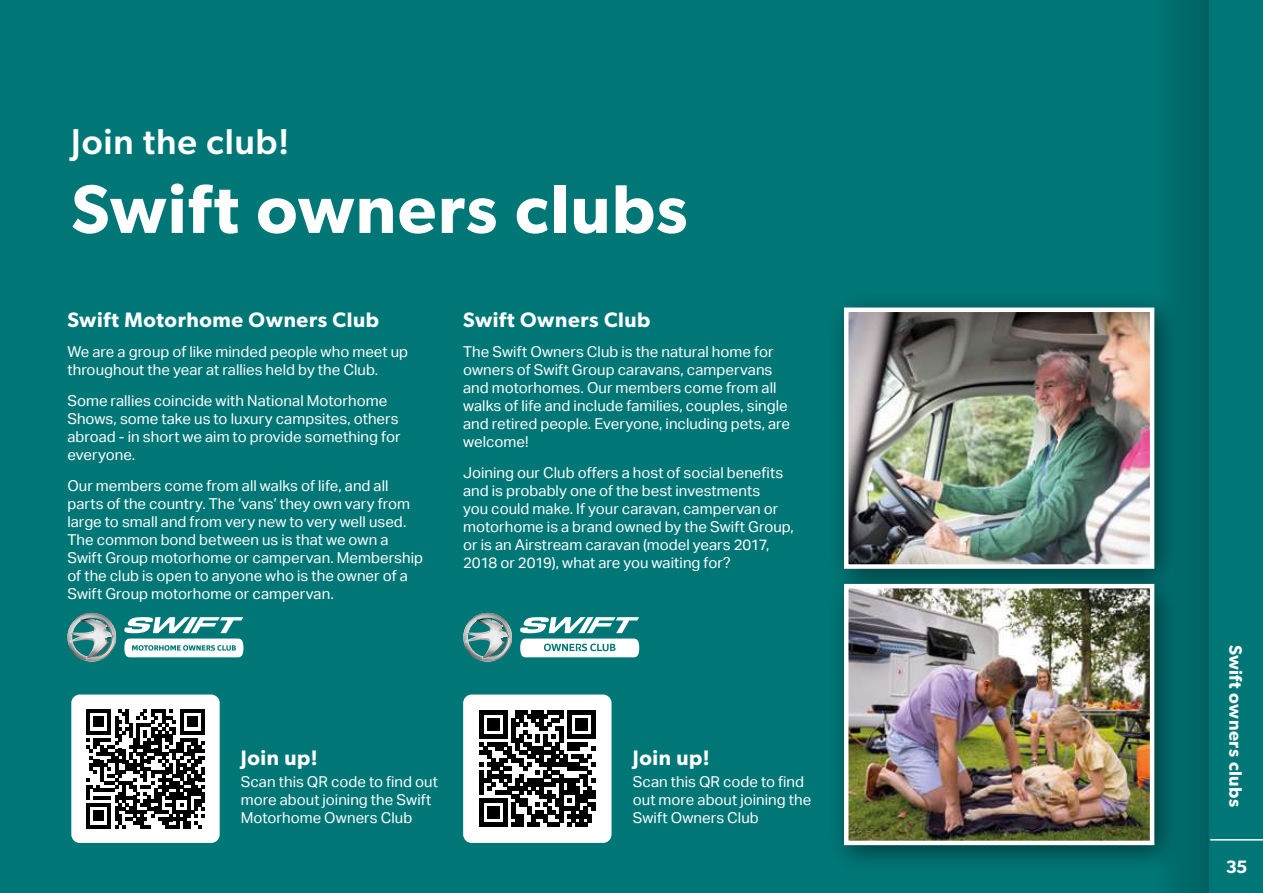
<style>
.page{position:relative;width:1263px;height:893px;background:#fff}
.page>*{position:absolute;margin:0;border:0;box-sizing:border-box;transform-origin:0 0}
.t1{font:600 69px "Gibson";letter-spacing:.02em;color:#fff}
.t2{font:500 36px "Gibson";letter-spacing:.025em;color:#fff}
.t3{font:600 21px "Gibson";letter-spacing:.03em;color:#fff}
.t4{font:600 18px "Gibson";letter-spacing:.03em;color:#fff}
.t5{font:15px/18px "Aktiv Grotesk";color:#fff}
</style>
<div class="page">
<div style="left:1210px;top:0;width:53px;height:893px;background:#077"></div>
<div style="left:0;top:0;width:1225px;height:893px;background:#077"></div>
<div style="left:71px;top:694px;width:149px;height:149px;background:#fff;border-radius:9px"></div>
<svg style="left:86px;top:709px;width:119px;height:119px"></svg>
<div style="left:1152px;top:0;width:57px;height:893px;background:linear-gradient(to right,#077,#006060)"></div>
<div style="left:826px;top:290px;width:358px;height:308px;background:#000;opacity:.5"></div>
<img style="left:849px;top:313px;width:300px;height:251px">
<div style="left:844px;top:308px;width:310px;height:261px;border:4px solid #fff"></div>
<div style="left:463px;top:694px;width:148px;height:149px;background:#fff;border-radius:9px"></div>
<svg style="left:479px;top:711px;width:116px;height:116px"></svg>
<div style="left:826px;top:566px;width:358px;height:309px;background:#000;opacity:.5"></div>
<img style="left:849px;top:589px;width:300px;height:251px">
<div style="left:844px;top:584px;width:310px;height:261px;border:4px solid #fff"></div>
<svg style="left:463px;top:613px;width:49px;height:49px"></svg>
<div style="left:464px;top:613px;width:48px;height:48px;border:1px solid #fff;border-radius:50%"></div>
<svg style="left:520px;top:617px;width:119px;height:16px"></svg>
<svg style="left:520px;top:639px;width:119px;height:18px;background:#ddeded"></svg>
<svg style="left:67px;top:613px;width:49px;height:49px"></svg>
<div style="left:68px;top:613px;width:48px;height:48px;border:1px solid #fff;border-radius:50%"></div>
<svg style="left:124px;top:617px;width:119px;height:16px"></svg>
<svg style="left:124px;top:639px;width:119px;height:18px;background:#d7e9e9"></svg>
<hr style="left:1210px;top:839px;width:53px;height:2px;background:#fff">
<h2 class="t2" style="left:71px;top:120px;width:219px">Join the club!</h2>
<h1 class="t1" style="left:71px;top:168px;width:618px">Swift owners clubs</h1>
<h3 class="t3" style="left:67px;top:307px;width:313px">Swift Motorhome Owners Club</h3>
<p class="t5" style="left:67px;top:343px;width:342px">We are a group of like minded people who meet up throughout the year at rallies held by the Club.</p>
<p class="t5" style="left:67px;top:392px;width:335px">Some rallies coincide with National Motorhome Shows, some take us to luxury campsites, others abroad - in short we aim to provide something for everyone.</p>
<p class="t5" style="left:67px;top:477px;width:357px">Our members come from all walks of life, and all parts of the country. The ‘vans’ they own vary from large to small and from very new to very well used.<br>The common bond between us is that we own a Swift Group motorhome or campervan. Membership of the club is open to anyone who is the owner of a Swift Group motorhome or campervan.</p>
<h3 class="t3" style="left:463px;top:307px;width:189px">Swift Owners Club</h3>
<p class="t5" style="left:463px;top:343px;width:328px">The Swift Owners Club is the natural home for owners of Swift Group caravans, campervans and motorhomes. Our members come from all walks of life and include families, couples, single and retired people. Everyone, including pets, are welcome!</p>
<p class="t5" style="left:463px;top:464px;width:332px">Joining our Club offers a host of social benefits and is probably one of the best investments<br>you could make. If your caravan, campervan or motorhome is a brand owned by the Swift Group, or is an Airstream caravan (model years 2017, 2018 or 2019), what are you waiting for?</p>
<h3 class="t3" style="left:241px;top:745px;width:78px">Join up!</h3>
<p class="t5" style="left:241px;top:773px;width:199px">Scan this QR code to find out more about joining the Swift<br>Motorhome Owners Club</p>
<h3 class="t3" style="left:633px;top:745px;width:78px">Join up!</h3>
<p class="t5" style="left:633px;top:773px;width:180px">Scan this QR code to find out more about joining the<br>Swift Owners Club</p>
<p class="t4" style="left:1246px;top:644px;width:164px;rotate:90deg">Swift owners clubs</p>
<p class="t4" style="left:1226px;top:856px;width:23px">35</p>
</div>
